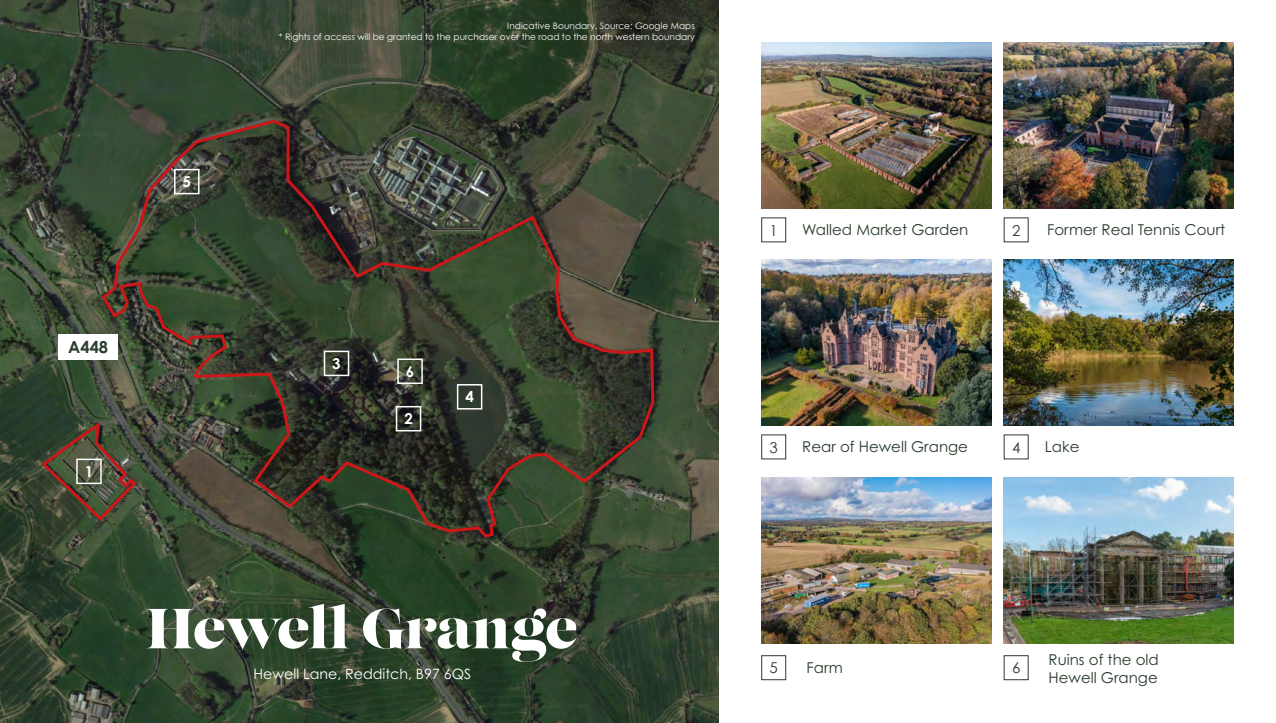
<style>
.page{position:relative;width:1276px;height:723px;background:#fff}
.page>*{position:absolute;margin:0;border:0;box-sizing:border-box;transform-origin:0 0}
.t1{font:56.25px "Lust Display";letter-spacing:-.02em;color:#fff}
.t2{font:700 16.5px "Century Gothic Pro";color:#2b3d2d}
.t3{font:15px/18px "Century Gothic Pro";color:#2b3d2d}
.t4{font:15px "Century Gothic";color:#2b3d2d}
.t5{font:700 15px "Century Gothic";color:#fff}
.t6{font:14.25px "Century Gothic Pro";color:#fff}
.t7{font:9px/10.8px "Century Gothic";color:#fff;text-align:right}
</style>
<div class="page">
<img style="left:0;top:0;width:719px;height:723px">
<img style="left:761px;top:43px;width:230px;height:165px">
<img style="left:761px;top:260px;width:230px;height:166px">
<img style="left:761px;top:477px;width:230px;height:166px">
<img style="left:1003px;top:43px;width:230px;height:165px">
<img style="left:1003px;top:260px;width:230px;height:166px">
<img style="left:1003px;top:477px;width:230px;height:166px">
<svg style="left:100px;top:117px;width:556px;height:422px;background:#3d4131"></svg>
<svg style="left:39px;top:421px;width:100px;height:102px;background:#4d4a37"></svg>
<div style="left:761px;top:217px;width:25px;height:25px;border:1px solid #2b3d2d"></div>
<div style="left:761px;top:434px;width:25px;height:25px;border:1px solid #2b3d2d"></div>
<div style="left:761px;top:655px;width:25px;height:25px;border:1px solid #2b3d2d"></div>
<div style="left:1003px;top:655px;width:25px;height:25px;border:1px solid #2b3d2d"></div>
<div style="left:76px;top:459px;width:26px;height:25px;border:2px solid #fff"></div>
<div style="left:396px;top:406px;width:25px;height:25px;border:2px solid #fff"></div>
<div style="left:324px;top:351px;width:25px;height:25px;border:2px solid #fff"></div>
<div style="left:457px;top:384px;width:25px;height:25px;border:2px solid #fff"></div>
<div style="left:174px;top:169px;width:25px;height:25px;border:2px solid #fff"></div>
<div style="left:397px;top:358px;width:26px;height:26px;border:2px solid #fff"></div>
<div style="left:58px;top:334px;width:60px;height:26px;background:#fff"></div>
<h3 class="t5" style="left:183px;top:172px;width:10px">5</h3>
<p class="t7" style="left:279px;top:21px;width:417px">Indicative Boundary. Source: Google Maps<br>* Rights of access will be granted to the purchaser over the road to the north western boundary</p>
<h2 class="t2" style="left:68px;top:337px;width:41px">A448</h2>
<h3 class="t5" style="left:85px;top:462px;width:10px">1</h3>
<h3 class="t5" style="left:332px;top:354px;width:10px">3</h3>
<h3 class="t5" style="left:406px;top:362px;width:10px">6</h3>
<h3 class="t5" style="left:404px;top:409px;width:10px">2</h3>
<h3 class="t5" style="left:465px;top:387px;width:10px">4</h3>
<h1 class="t1" style="left:146px;top:593px;width:433px">Hewell Grange</h1>
<h3 class="t6" style="left:253px;top:665px;width:219px">Hewell Lane, Redditch, B97 6QS</h3>
<h3 class="t3" style="left:802px;top:221px;width:168px">Walled Market Garden</h3>
<h3 class="t3" style="left:1047px;top:221px;width:180px">Former Real Tennis Court</h3>
<h3 class="t4" style="left:769px;top:221px;width:10px">1</h3>
<h3 class="t4" style="left:1012px;top:221px;width:10px">2</h3>
<h3 class="t3" style="left:802px;top:438px;width:167px">Rear of Hewell Grange</h3>
<h3 class="t3" style="left:1045px;top:438px;width:36px">Lake</h3>
<h3 class="t4" style="left:769px;top:438px;width:10px">3</h3>
<h3 class="t4" style="left:1012px;top:438px;width:10px">4</h3>
<h3 class="t3" style="left:806px;top:658px;width:38px">Farm</h3>
<h3 class="t3" style="left:1048px;top:650px;width:112px">Ruins of the old<br>Hewell Grange</h3>
<h3 class="t4" style="left:769px;top:659px;width:10px">5</h3>
<h3 class="t4" style="left:1012px;top:659px;width:10px">6</h3>
</div>
